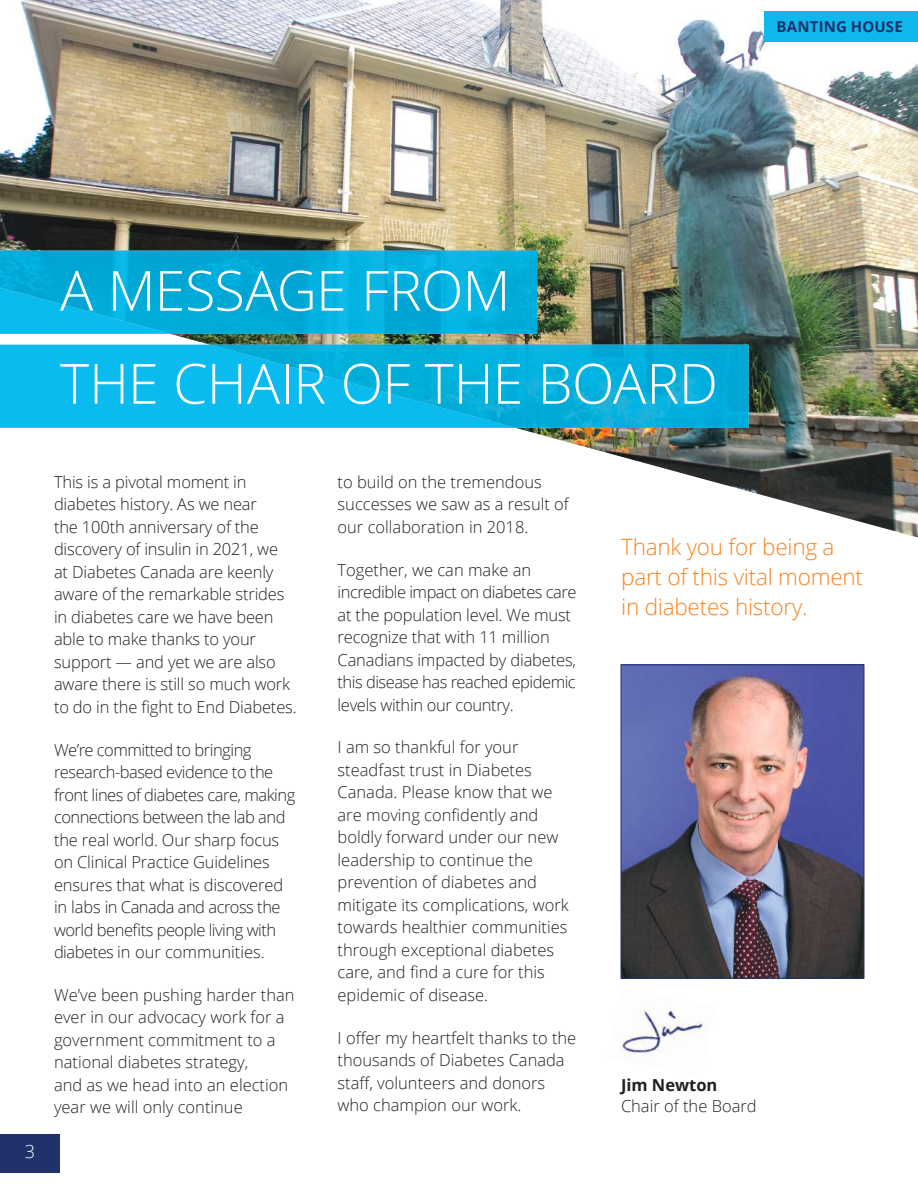
<style>
.page{position:relative;width:918px;height:1188px;background:#fff}
.page>*{position:absolute;margin:0;border:0;box-sizing:border-box;transform-origin:0 0}
.t1{font:300 55.5px/93px "Open Sans";letter-spacing:-.015em;color:#fff}
.t2{font:300 22.5px/30px "Open Sans";letter-spacing:-.01em;color:#f8821e}
.t3{font:300 18px "Open Sans";color:#fff}
.t4{font:300 16.5px/22.5px "Open Sans";letter-spacing:-.01em;color:#241f1f}
.t5{font:300 16.5px/22.5px "Open Sans";letter-spacing:-.03em;color:#241f1f}
.t6{font:700 16.5px "Open Sans";color:#241f1f}
.t7{font:700 15px "Open Sans";letter-spacing:.01em;color:#20316b}
</style>
<div class="page">
<img style="left:0;top:0;width:918px;height:537px">
<img style="left:0;top:251px;width:537px;height:83px">
<div style="left:0;top:345px;width:210px;height:83px;background:#0abbef"></div>
<img style="left:210px;top:345px;width:539px;height:83px">
<div style="left:765px;top:12px;width:152px;height:30px;background:#0fb8ec"></div>
<img style="left:623px;top:667px;width:239px;height:309px">
<div style="left:621px;top:665px;width:243px;height:313px;border:1px solid #20316b"></div>
<img style="left:620px;top:1009px;width:87px;height:49px">
<div style="left:0;top:1134px;width:60px;height:39px;background:#20316b"></div>
<p class="t7" style="left:776px;top:16px;width:128px">BANTING HOUSE</p>
<h1 class="t1" style="left:60px;top:243px;width:660px">A MESSAGE FROM<br>THE CHAIR OF THE BOARD</h1>
<p class="t3" style="left:25px;top:1139px;width:12px">3</p>
<p class="t4" style="left:54px;top:470px;width:206px">This is a pivotal moment in diabetes history. As we near the 100th anniversary of the</p>
<p class="t4" style="left:338px;top:470px;width:233px">to build on the tremendous successes we saw as a result of our collaboration in 2018.</p>
<p class="t4" style="left:54px;top:538px;width:226px">discovery of insulin in 2021, we at Diabetes Canada are keenly</p>
<p class="t4" style="left:338px;top:558px;width:195px">Together, we can make an</p>
<p class="t4" style="left:54px;top:583px;width:232px">aware of the remarkable strides</p>
<p class="t5" style="left:338px;top:580px;width:240px">incredible impact on diabetes care</p>
<p class="t4" style="left:54px;top:605px;width:221px">in diabetes care we have been</p>
<p class="t4" style="left:338px;top:603px;width:235px">at the population level. We must</p>
<p class="t4" style="left:54px;top:628px;width:244px">able to make thanks to your support — and yet we are also aware there is still so much work to do in the fight to End Diabetes.</p>
<p class="t5" style="left:54px;top:738px;width:243px">We’re committed to bringing research-based evidence to the front lines of diabetes care, making connections between the lab and the real world. Our sharp focus on Clinical Practice Guidelines ensures that what is discovered in labs in Canada and across the world benefits people living with diabetes in our communities.</p>
<p class="t4" style="left:54px;top:983px;width:242px">We’ve been pushing harder than ever in our advocacy work for a government commitment to a national diabetes strategy,<br>and as we head into an election year we will only continue</p>
<p class="t4" style="left:338px;top:625px;width:240px">recognize that with 11 million<br>Canadians impacted by diabetes, this disease has reached epidemic levels within our country.</p>
<p class="t4" style="left:338px;top:736px;width:233px">I am so thankful for your steadfast trust in Diabetes<br>Canada. Please know that we are moving confidently and boldly forward under our new leadership to continue the prevention of diabetes and mitigate its complications, work towards healthier communities through exceptional diabetes care, and find a cure for this epidemic of disease.</p>
<p class="t4" style="left:338px;top:1026px;width:240px">I offer my heartfelt thanks to the thousands of Diabetes Canada staff, volunteers and donors who champion our work.</p>
<h2 class="t2" style="left:621px;top:532px;width:243px">Thank you for being a part of this vital moment in diabetes history.</h2>
<p class="t6" style="left:621px;top:1074px;width:98px">Jim Newton</p>
<p class="t4" style="left:621px;top:1095px;width:137px">Chair of the Board</p>
</div>
